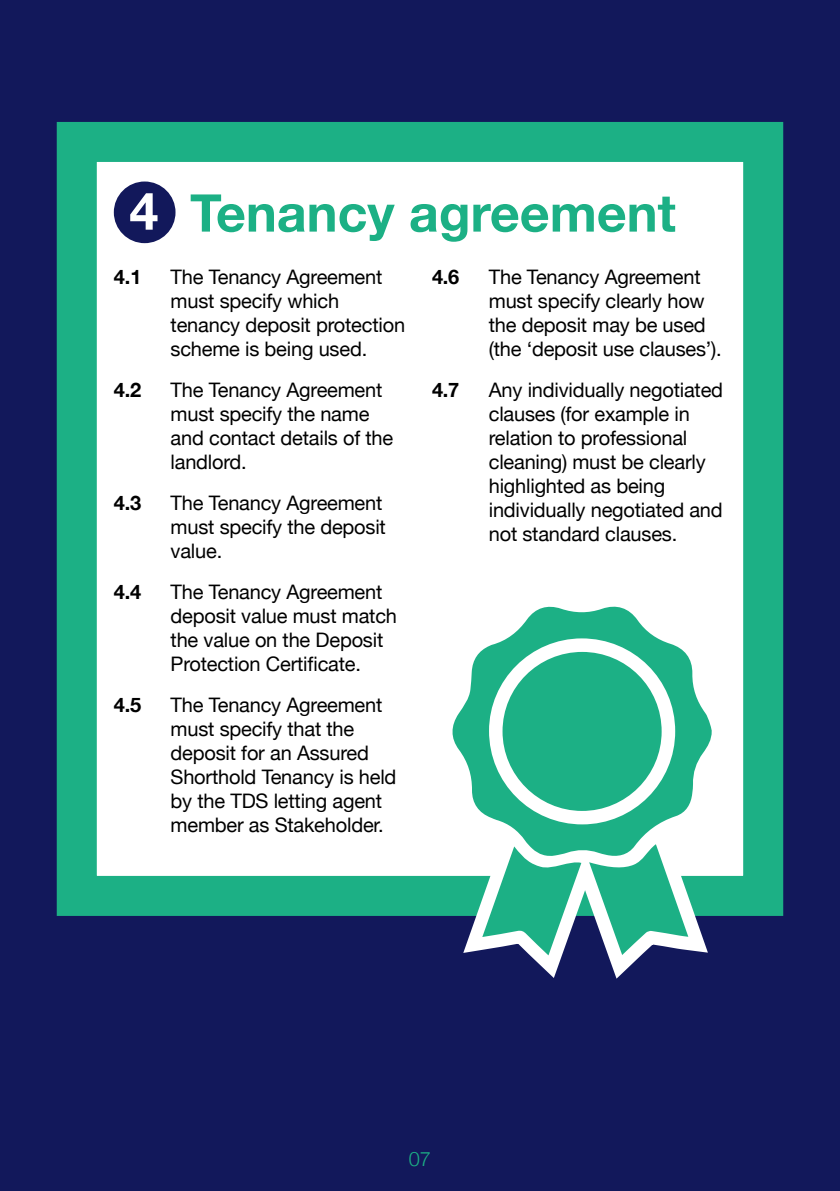
<style>
.page{position:relative;width:840px;height:1191px;background:#fff}
.page>*{position:absolute;margin:0;border:0;box-sizing:border-box;transform-origin:0 0}
.t1{font:700 52px "Helvetica Neue";color:#1cb085}
.t2{font:20px/24px "Helvetica Neue";letter-spacing:-.01em;color:#000}
.t3{font:700 20px "Helvetica Neue";color:#000}
.t4{font:300 20px "Helvetica Neue";color:#1cb085}
.s1{color:#fff}
</style>
<div class="page">
<div style="left:0;top:0;width:839px;height:1191px;background:#12185b"></div>
<div style="left:77px;top:142px;width:685px;height:754px;background:#fff"></div>
<div style="left:114px;top:181px;width:61px;height:62px;background:#12185b;border-radius:50%"></div>
<div style="left:57px;top:122px;width:725px;height:794px;border:40px solid #1cb085"></div>
<svg style="left:413px;top:570px;width:332px;height:346px"></svg>
<svg style="left:450px;top:604px;width:261px;height:196px"></svg>
<svg style="left:444px;top:800px;width:283px;height:179px"></svg>
<div style="left:502px;top:652px;width:159px;height:159px;background:#1cb085;border-radius:50%"></div>
<h1 class="t1" style="left:129px;top:172px;width:547px"><span class="s1">4</span> Tenancy agreement</h1>
<p class="t3" style="left:114px;top:261px;width:29px">4.1</p>
<p class="t2" style="left:170px;top:266px;width:236px">The Tenancy Agreement must specify which tenancy deposit protection scheme is being used.</p>
<p class="t3" style="left:114px;top:374px;width:29px">4.2</p>
<p class="t2" style="left:170px;top:379px;width:224px">The Tenancy Agreement must specify the name and contact details of the landlord.</p>
<p class="t3" style="left:114px;top:487px;width:29px">4.3</p>
<p class="t2" style="left:170px;top:492px;width:217px">The Tenancy Agreement must specify the deposit value.</p>
<p class="t3" style="left:114px;top:576px;width:29px">4.4</p>
<p class="t2" style="left:170px;top:581px;width:228px">The Tenancy Agreement deposit value must match the value on the Deposit<br>Protection Certificate.</p>
<p class="t3" style="left:114px;top:689px;width:29px">4.5</p>
<p class="t2" style="left:170px;top:694px;width:227px">The Tenancy Agreement must specify that the deposit for an Assured<br>Shorthold Tenancy is held by the TDS letting agent member as Stakeholder.</p>
<p class="t3" style="left:432px;top:261px;width:29px">4.6</p>
<p class="t2" style="left:488px;top:266px;width:234px">The Tenancy Agreement must specify clearly how the deposit may be used (the ‘deposit use clauses’).</p>
<p class="t3" style="left:432px;top:374px;width:29px">4.7</p>
<p class="t2" style="left:488px;top:379px;width:236px">Any individually negotiated clauses (for example in relation to professional cleaning) must be clearly highlighted as being individually negotiated and not standard clauses.</p>
<p class="t4" style="left:408px;top:1143px;width:24px">07</p>
</div>
